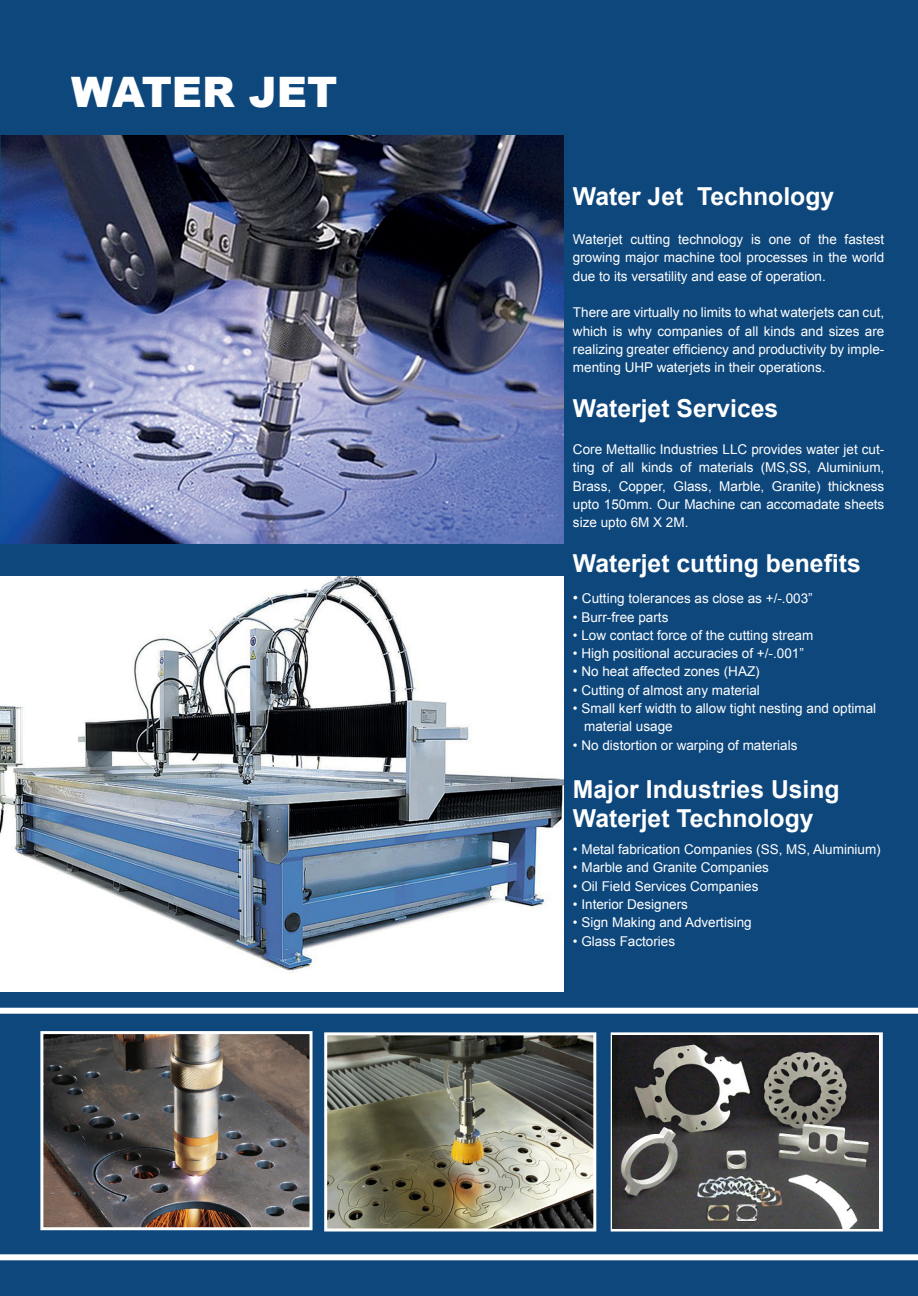
<style>
.page{position:relative;width:918px;height:1296px;background:#0d477c}
.page>*{position:absolute;margin:0;border:0;box-sizing:border-box;transform-origin:0 0}
.t1{font:900 42px "Arial";letter-spacing:-.005em;color:#fff}
.t2{font:700 24.75px "Arial";color:#fff}
.t3{font:13.5px/18.3px "Arial";color:#fff;text-align:justify}
.s1{font-size:15px}
</style>
<div class="page">
<div style="left:0;top:1008px;width:918px;height:6px;background:#fff"></div>
<div style="left:0;top:1254px;width:918px;height:6px;background:#fff"></div>
<img style="left:0;top:576px;width:563px;height:415px">
<img style="left:0;top:136px;width:563px;height:407px">
<img style="left:44px;top:1035px;width:265px;height:191px">
<div style="left:40px;top:1031px;width:273px;height:199px;border:3px solid #fff"></div>
<img style="left:328px;top:1036px;width:264px;height:192px">
<div style="left:324px;top:1032px;width:272px;height:200px;border:3px solid #fff"></div>
<svg style="left:611px;top:1032px;width:272px;height:200px;background:#cbd1d5"></svg>
<img style="left:613px;top:1035px;width:266px;height:193px">
<p class="t1" style="left:71px;top:61px;width:268px">WATER JET</p>
<p class="t2" style="left:573px;top:179px;width:263px">Water Jet Technology</p>
<p class="t3" style="left:573px;top:230px;width:313px">Waterjet cutting technology is one of the fastest growing major machine tool processes in the world due to its versatility and ease of operation.</p>
<p class="t3" style="left:573px;top:304px;width:313px">There are virtually no limits to what waterjets can cut, which is why companies of all kinds and sizes are realizing greater efficiency and productivity by imple&shy;menting UHP waterjets in their operations.</p>
<p class="t2" style="left:573px;top:392px;width:207px">Waterjet Services</p>
<p class="t3" style="left:573px;top:440px;width:313px">Core Mettallic Industries LLC provides water jet cut&shy;ting of all kinds of materials (MS,SS, Aluminium, Brass, Copper, Glass, Marble, Granite) thickness upto 150mm. Our Machine can accomadate sheets size upto 6M X 2M.</p>
<p class="t2" style="left:573px;top:547px;width:289px">Waterjet cutting benefits</p>
<p class="t3" style="left:573px;top:590px;width:241px"><span class="s1">•</span> Cutting tolerances as close as +/-.003”</p>
<p class="t3" style="left:573px;top:608px;width:97px">• Burr-free parts</p>
<p class="t3" style="left:573px;top:626px;width:242px">• Low contact force of the cutting stream</p>
<p class="t3" style="left:573px;top:644px;width:232px">• High positional accuracies of +/-.001”</p>
<p class="t3" style="left:573px;top:663px;width:188px">• No heat affected zones (HAZ)</p>
<p class="t3" style="left:573px;top:681px;width:189px">• Cutting of almost any material</p>
<p class="t3" style="left:573px;top:699px;width:305px">• Small kerf width to allow tight nesting and optimal</p>
<p class="t3" style="left:584px;top:718px;width:90px">material usage</p>
<p class="t3" style="left:573px;top:736px;width:226px">• No distortion or warping of materials</p>
<p class="t2" style="left:573px;top:772px;width:268px">Major Industries Using</p>
<p class="t2" style="left:573px;top:802px;width:242px">Waterjet Technology</p>
<p class="t3" style="left:573px;top:840px;width:309px">• Metal fabrication Companies (SS, MS, Aluminium)</p>
<p class="t3" style="left:573px;top:859px;width:198px">• Marble and Granite Companies</p>
<p class="t3" style="left:573px;top:877px;width:187px">• Oil Field Services Companies</p>
<p class="t3" style="left:573px;top:895px;width:117px">• Interior Designers</p>
<p class="t3" style="left:573px;top:914px;width:180px">• Sign Making and Advertising</p>
<p class="t3" style="left:573px;top:932px;width:104px">• Glass Factories</p>
</div>
